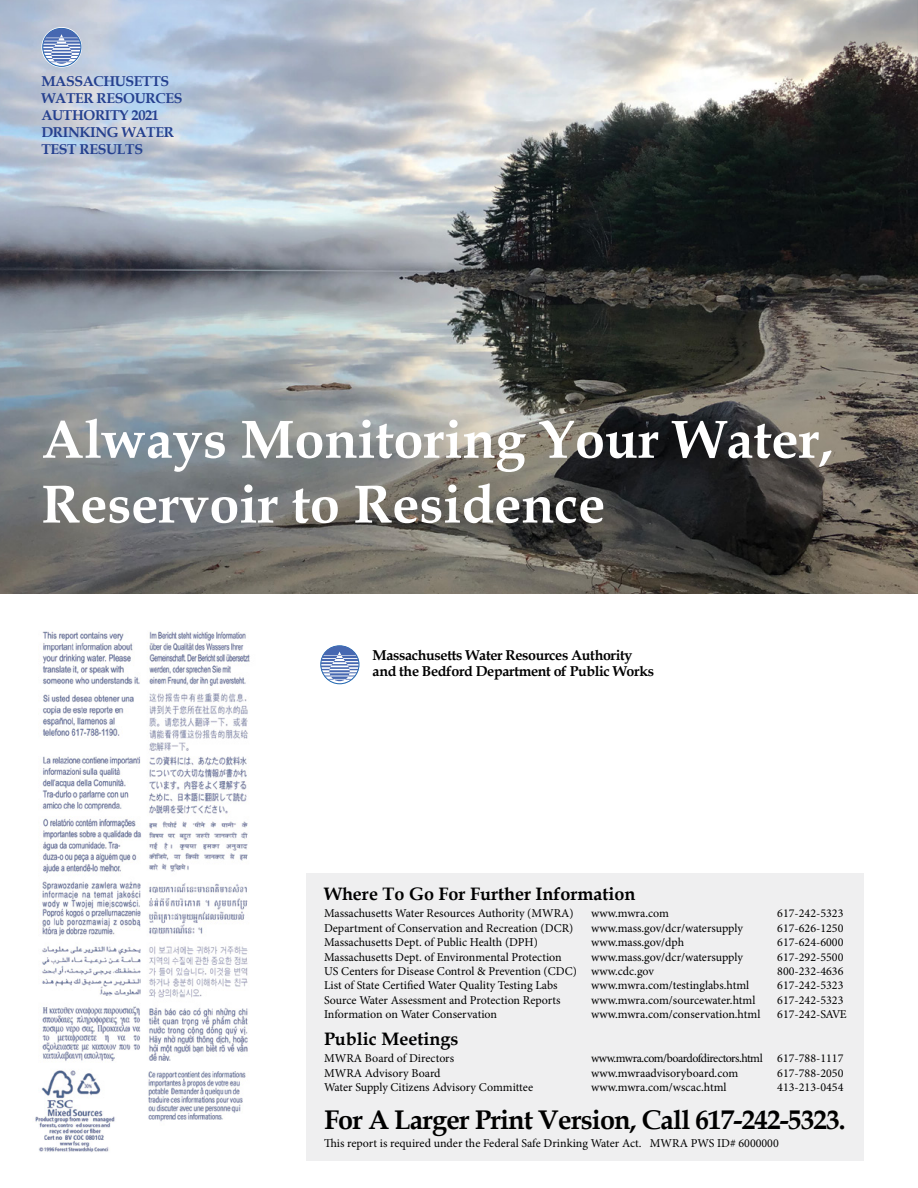
<style>
.page{position:relative;width:918px;height:1188px;background:#fff}
.page>*{position:absolute;margin:0;border:0;box-sizing:border-box;transform-origin:0 0}
.t1{font:700 54px/64.8px "Book Antiqua";color:#fff}
.t2{font:700 27px "Book Antiqua";letter-spacing:-.03em;color:#000}
.t3{font:700 18px "Book Antiqua";color:#000}
.t4{font:700 14.25px/15.8px "Book Antiqua";letter-spacing:-.025em;color:#000}
.t5{font:700 14.25px/17.1px "Book Antiqua";letter-spacing:-.025em;color:#25408f}
.t6{font:12px/14.4px "Minion Pro";color:#000}
</style>
<div class="page">
<img style="left:0;top:0;width:918px;height:594px">
<img style="left:35px;top:631px;width:215px;height:521px">
<div style="left:306px;top:873px;width:558px;height:288px;background:#efeff0"></div>
<svg style="left:319px;top:644px;width:41px;height:41px"></svg>
<svg style="left:321px;top:646px;width:38px;height:38px"></svg>
<svg style="left:41px;top:27px;width:41px;height:41px"></svg>
<div style="left:43px;top:28px;width:38px;height:39px;border:1px solid #1a66b1;border-radius:50%"></div>
<svg style="left:43px;top:28px;width:38px;height:38px"></svg>
<img style="left:141px;top:1061px;width:109px;height:78px">
<p class="t5" style="left:41px;top:73px;width:143px">MASSACHUSETTS<br>WATER RESOURCES<br>AUTHORITY 2021<br>DRINKING WATER<br>TEST RESULTS</p>
<h1 class="t1" style="left:41px;top:407px;width:793px">Always Monitoring Your Water,<br>Reservoir to Residence</h1>
<p class="t4" style="left:373px;top:647px;width:283px">Massachusetts Water Resources Authority and the Bedford Department of Public Works</p>
<h3 class="t3" style="left:324px;top:882px;width:313px">Where To Go For Further Information</h3>
<p class="t6" style="left:324px;top:906px;width:254px">Massachusetts Water Resources Authority (MWRA)<br>Department of Conservation and Recreation (DCR)<br>Massachusetts Dept. of Public Health (DPH)<br>Massachusetts Dept. of Environmental Protection US Centers for Disease Control &amp; Prevention (CDC)<br>List of State Certified Water Quality Testing Labs Source Water Assessment and Protection Reports Information on Water Conservation</p>
<p class="t6" style="left:324px;top:1051px;width:211px">MWRA Board of Directors<br>MWRA Advisory Board<br>Water Supply Citizens Advisory Committee</p>
<h3 class="t3" style="left:324px;top:1027px;width:136px">Public Meetings</h3>
<p class="t6" style="left:591px;top:906px;width:171px">www.mwra.com www.mass.gov/dcr/watersupply www.mass.gov/dph www.mass.gov/dcr/watersupply www.cdc.gov www.mwra.com/testinglabs.html www.mwra.com/sourcewater.html www.mwra.com/conservation.html</p>
<p class="t6" style="left:591px;top:1051px;width:173px">www.mwra.com/boardofdirectors.html www.mwraadvisoryboard.com www.mwra.com/wscac.html</p>
<p class="t6" style="left:777px;top:906px;width:71px">617-242-5323<br>617-626-1250<br>617-624-6000<br>617-292-5500<br>800-232-4636<br>617-242-5323<br>617-242-5323<br>617-242-SAVE</p>
<p class="t6" style="left:777px;top:1051px;width:68px;text-align:justify">617-788-1117<br>617-788-2050<br>413-213-0454</p>
<h2 class="t2" style="left:324px;top:1102px;width:523px">For A Larger Print Version, Call 617-242-5323.</h2>
<p class="t6" style="left:324px;top:1136px;width:456px">This report is required under the Federal Safe Drinking Water Act. MWRA PWS ID# 6000000</p>
</div>
